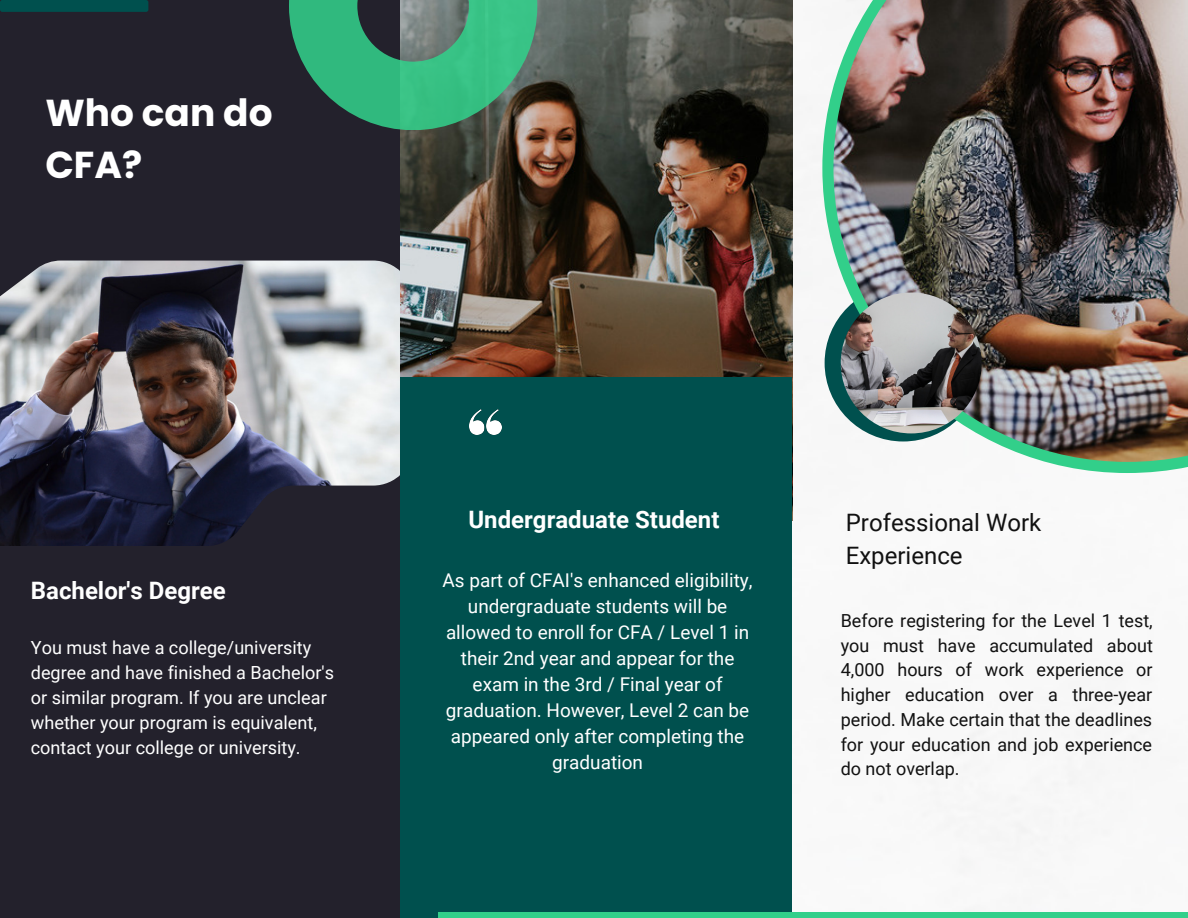
<style>
.page{position:relative;width:1188px;height:918px;background:#fff}
.page>*{position:absolute;margin:0;border:0;box-sizing:border-box;transform-origin:0 0}
.t1{font:700 37.5px/51.8px "Poppins";color:#fff}
.t2{font:700 24px "Roboto";color:#fff}
.t3{font:24px/32.7px "Roboto";color:#111}
.t4{font:18.9px/26px "Roboto";color:#fff;text-align:center}
.t5{font:18.15px/25px "Roboto";color:#fff}
.t6{font:18px/24.8px "Roboto";color:#111;text-align:justify}
</style>
<div class="page">
<div style="left:0;top:0;width:400px;height:918px;background:#23212c"></div>
<img style="left:0;top:261px;width:401px;height:285px">
<div style="left:0;top:0;width:148px;height:12px;background:#00504e;border-radius:2px"></div>
<img style="left:401px;top:0;width:391px;height:377px">
<div style="left:401px;top:377px;width:391px;height:541px;background:#00504e"></div>
<img style="left:469px;top:410px;width:33px;height:24px">
<div style="left:438px;top:912px;width:750px;height:6px;background:#32cf8a"></div>
<img style="left:822px;top:0;width:366px;height:473px">
<img style="left:841px;top:292px;width:141px;height:141px;border-radius:50%">
<svg style="left:289px;top:0;width:249px;height:130px"></svg>
<p class="t1" style="left:45px;top:87px;width:229px">Who can do<br>CFA?</p>
<p class="t2" style="left:31px;top:577px;width:196px">Bachelor's Degree</p>
<p class="t5" style="left:31px;top:635px;width:305px">You must have a college/university degree and have finished a Bachelor's or similar program. If you are unclear whether your program is equivalent, contact your college or university.</p>
<p class="t2" style="left:469px;top:506px;width:252px">Undergraduate Student</p>
<p class="t4" style="left:443px;top:568px;width:312px">As part of CFAI's enhanced eligibility, undergraduate students will be allowed to enroll for CFA / Level 1 in their 2nd year and appear for the exam in the 3rd / Final year of graduation. However, Level 2 can be appeared only after completing the graduation</p>
<p class="t3" style="left:846px;top:507px;width:197px">Professional Work<br>Experience</p>
<p class="t6" style="left:841px;top:608px;width:314px">Before registering for the Level 1 test, you must have accumulated about 4,000 hours of work experience or higher education over a three-year period. Make certain that the deadlines for your education and job experience do not overlap.</p>
</div>
